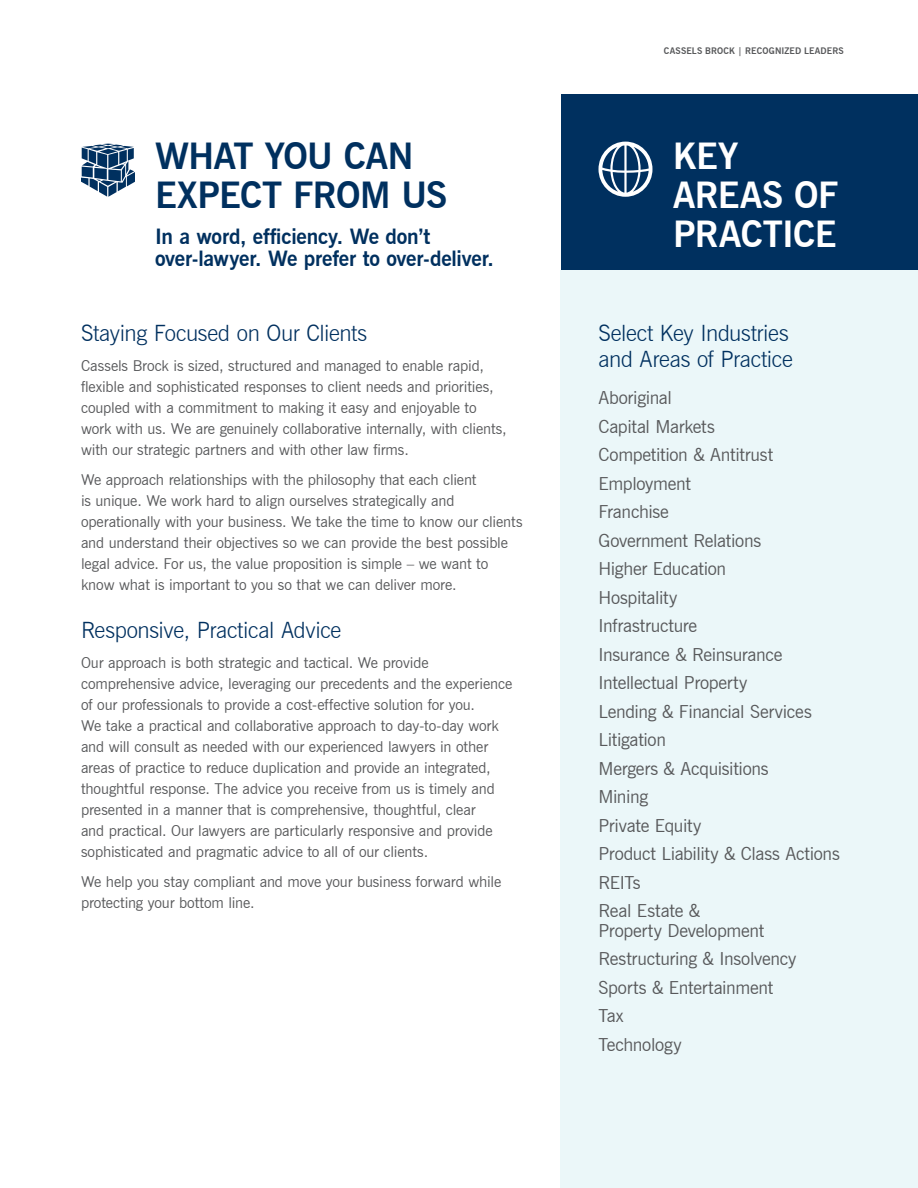
<style>
.page{position:relative;width:918px;height:1188px;background:#fff}
.page>*{position:absolute;margin:0;border:0;box-sizing:border-box;transform-origin:0 0}
.Heading_1_colour{font:700 36px/39px "News Gothic BT";letter-spacing:-.015em;color:#00305f}
.Heading_1{font:700 36px/39px "News Gothic BT";letter-spacing:-.015em;color:#fff}
.Subheading-1{font:300 22.5px/25.5px "News Gothic BT";letter-spacing:-.015em;color:#00305f}
.Heading_1_leadout{font:700 21px/22.5px "News Gothic BT";letter-spacing:-.01em;color:#00305f}
.Practice_Areas{font:18px/19.5px "News Gothic BT";letter-spacing:-.015em;color:#58595b}
.t1{font:15px/21px "News Gothic BT";letter-spacing:-.01em;color:#58595b}
.t2{font:700 9px "News Gothic BT";letter-spacing:.015em;color:#58595b}
</style>
<div class="page">
<div style="left:561px;top:94px;width:357px;height:176px;background:#00305f"></div>
<div style="left:561px;top:270px;width:357px;height:918px;background:#ebf7f9"></div>
<svg style="left:598px;top:142px;width:54px;height:55px"></svg>
<svg style="left:81px;top:144px;width:54px;height:53px"></svg>
<p class="Heading_1_colour" style="left:155px;top:136px;width:294px">WHAT YOU CAN<br>EXPECT FROM US</p>
<p class="Heading_1_leadout" style="left:155px;top:225px;width:340px">In a word, efficiency. We don’t over-lawyer. We prefer to over-deliver.</p>
<p class="Subheading-1" style="left:81px;top:320px;width:288px">Staying Focused on Our Clients</p>
<p class="t1" style="left:81px;top:355px;width:427px">Cassels Brock is sized, structured and managed to enable rapid, flexible and sophisticated responses to client needs and priorities, coupled with a commitment to making it easy and enjoyable to work with us. We are genuinely collaborative internally, with clients, with our strategic partners and with other law firms.</p>
<p class="t1" style="left:81px;top:469px;width:443px">We approach relationships with the philosophy that each client<br>is unique. We work hard to align ourselves strategically and operationally with your business. We take the time to know our clients and understand their objectives so we can provide the best possible legal advice. For us, the value proposition is simple – we want to know what is important to you so that we can deliver more.</p>
<p class="Subheading-1" style="left:81px;top:617px;width:262px">Responsive, Practical Advice</p>
<p class="t1" style="left:81px;top:652px;width:433px">Our approach is both strategic and tactical. We provide comprehensive advice, leveraging our precedents and the experience of our professionals to provide a cost-effective solution for you.<br>We take a practical and collaborative approach to day-to-day work and will consult as needed with our experienced lawyers in other areas of practice to reduce duplication and provide an integrated, thoughtful response. The advice you receive from us is timely and presented in a manner that is comprehensive, thoughtful, clear<br>and practical. Our lawyers are particularly responsive and provide sophisticated and pragmatic advice to all of our clients.</p>
<p class="t1" style="left:81px;top:871px;width:422px">We help you stay compliant and move your business forward while protecting your bottom line.</p>
<p class="t2" style="left:664px;top:45px;width:181px">CASSELS BROCK | RECOGNIZED LEADERS</p>
<p class="Heading_1" style="left:673px;top:137px;width:167px">KEY<br>AREAS OF<br>PRACTICE</p>
<p class="Subheading-1" style="left:598px;top:320px;width:196px">Select Key Industries and Areas of Practice</p>
<p class="Practice_Areas" style="left:598px;top:388px;width:75px">Aboriginal</p>
<p class="Practice_Areas" style="left:598px;top:416px;width:118px">Capital Markets</p>
<p class="Practice_Areas" style="left:598px;top:445px;width:176px">Competition &amp; Antitrust</p>
<p class="Practice_Areas" style="left:598px;top:473px;width:94px">Employment</p>
<p class="Practice_Areas" style="left:598px;top:502px;width:72px">Franchise</p>
<p class="Practice_Areas" style="left:598px;top:530px;width:164px">Government Relations</p>
<p class="Practice_Areas" style="left:598px;top:559px;width:129px">Higher Education</p>
<p class="Practice_Areas" style="left:598px;top:587px;width:80px">Hospitality</p>
<p class="Practice_Areas" style="left:598px;top:616px;width:100px">Infrastructure</p>
<p class="Practice_Areas" style="left:598px;top:644px;width:186px">Insurance &amp; Reinsurance</p>
<p class="Practice_Areas" style="left:598px;top:673px;width:150px">Intellectual Property</p>
<p class="Practice_Areas" style="left:598px;top:701px;width:215px">Lending &amp; Financial Services</p>
<p class="Practice_Areas" style="left:598px;top:730px;width:69px">Litigation</p>
<p class="Practice_Areas" style="left:598px;top:758px;width:172px">Mergers &amp; Acquisitions</p>
<p class="Practice_Areas" style="left:598px;top:787px;width:51px">Mining</p>
<p class="Practice_Areas" style="left:598px;top:815px;width:104px">Private Equity</p>
<p class="Practice_Areas" style="left:598px;top:844px;width:243px">Product Liability &amp; Class Actions</p>
<p class="Practice_Areas" style="left:598px;top:872px;width:44px">REITs</p>
<p class="Practice_Areas" style="left:598px;top:901px;width:167px">Real Estate &amp;<br>Property Development</p>
<p class="Practice_Areas" style="left:598px;top:949px;width:199px">Restructuring &amp; Insolvency</p>
<p class="Practice_Areas" style="left:598px;top:977px;width:176px">Sports &amp; Entertainment</p>
<p class="Practice_Areas" style="left:598px;top:1006px;width:27px">Tax</p>
<p class="Practice_Areas" style="left:598px;top:1034px;width:85px">Technology</p>
</div>
